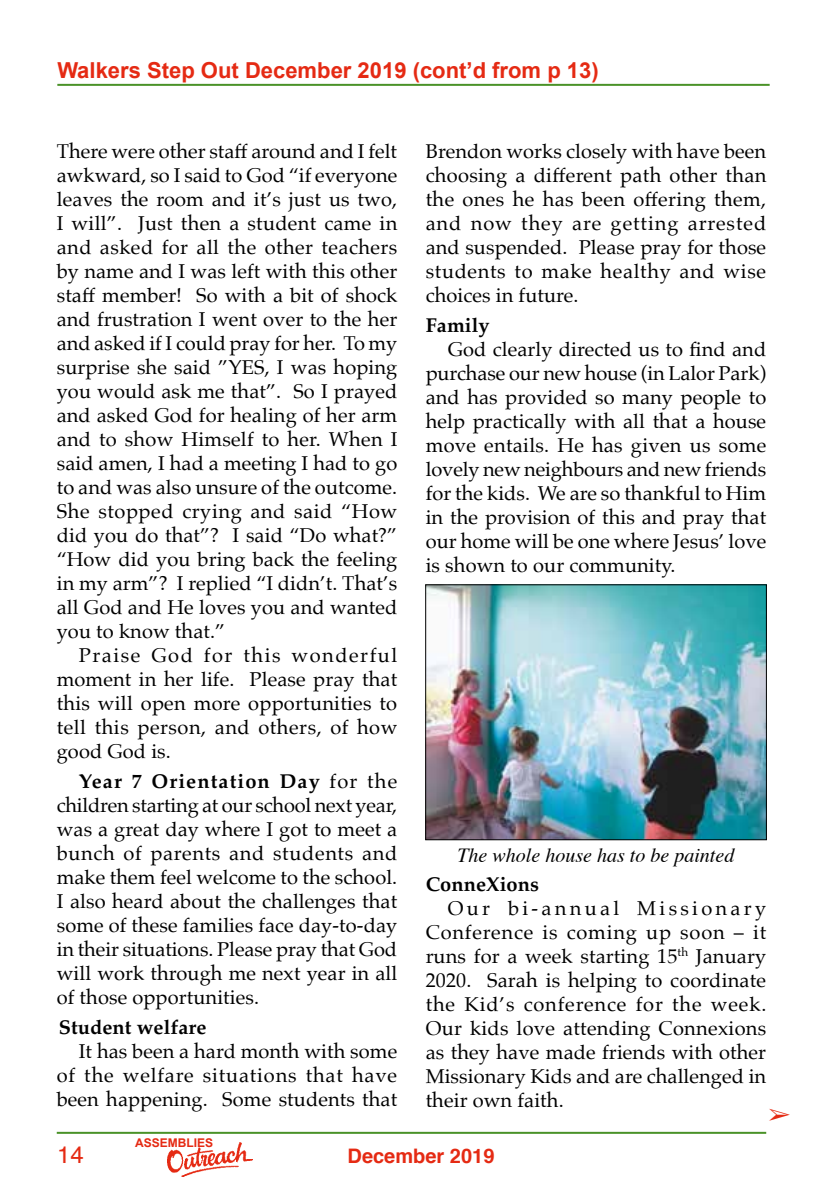
<style>
.page{position:relative;width:823px;height:1191px;background:#fff}
.page>*{position:absolute;margin:0;border:0;box-sizing:border-box;transform-origin:0 0}
.t1{font:24px "Helvetica";color:#e52a13}
.t2{font:700 22px "Arial";color:#e52a13}
.t3{font:20px/24px "Palatino";letter-spacing:.005em;color:#000;text-align:justify}
.t4{font:700 20px "Palatino";letter-spacing:.005em;color:#000}
.t5{font:italic 20px "Times";color:#000}
.t6{font:700 20px "Helvetica";color:#e52a13}
.t7{font:700 12px "Arial";color:#e52a13}
.s1{font-weight:700}
</style>
<div class="page">
<hr style="left:57px;top:1131px;width:708px;height:2px;background:#4a9228">
<img style="left:167px;top:1142px;width:85px;height:34px">
<hr style="left:57px;top:84px;width:712px;height:2px;background:#4a9228">
<img style="left:427px;top:586px;width:337px;height:252px">
<div style="left:425px;top:584px;width:341px;height:256px;border:1px solid #000"></div>
<p class="t2" style="left:57px;top:56px;width:542px">Walkers Step Out December 2019 (cont’d from p 13)</p>
<p class="t3" style="left:57px;top:139px;width:342px">There were other staff around and I felt awkward, so I said to God “if everyone leaves the room and it’s just us two, I will”. Just then a student came in and asked for all the other teachers by name and I was left with this other staff member! So with a bit of shock and frustration I went over to the her and asked if I could pray for her. To my surprise she said ”YES, I was hoping you would ask me that”. So I prayed and asked God for healing of her arm and to show Himself to her. When I said amen, I had a meeting I had to go to and was also unsure of the outcome.<br>She stopped crying and said “How did you do that”? I said “Do what?” “How did you bring back the feeling in my arm”? I replied “I didn’t. That’s all God and He loves you and wanted you to know that.”</p>
<p class="t3" style="left:57px;top:643px;width:342px;text-indent:22px">Praise God for this wonderful moment in her life. Please pray that this will open more opportunities to tell this person, and others, of how good God is.</p>
<p class="t3" style="left:57px;top:769px;width:342px;text-indent:22px"><span class="s1">Year 7 Orientation Day</span> for the children starting at our school next year, was a great day where I got to meet a bunch of parents and students and make them feel welcome to the school.<br>I also heard about the challenges that some of these families face day-to-day in their situations. Please pray that God will work through me next year in all of those opportunities.</p>
<p class="t4" style="left:59px;top:1010px;width:149px">Student welfare</p>
<p class="t3" style="left:57px;top:1039px;width:342px;text-indent:22px">It has been a hard month with some of the welfare situations that have been happening. Some students that</p>
<p class="t3" style="left:425px;top:139px;width:342px">Brendon works closely with have been choosing a different path other than the ones he has been offering them, and now they are getting arrested and suspended. Please pray for those students to make healthy and wise choices in future.</p>
<p class="t4" style="left:425px;top:308px;width:65px">Family</p>
<p class="t3" style="left:425px;top:337px;width:342px;text-indent:22px">God clearly directed us to find and purchase our new house (in Lalor Park) and has provided so many people to help practically with all that a house move entails. He has given us some lovely new neighbours and new friends for the kids. We are so thankful to Him in the provision of this and pray that our home will be one where Jesus’ love is shown to our community.</p>
<p class="t5" style="left:457px;top:837px;width:278px">The whole house has to be painted</p>
<p class="t4" style="left:425px;top:866px;width:115px">ConneXions</p>
<p class="t3" style="left:425px;top:895px;width:342px;text-indent:22px">Our bi-annual Missionary Conference is coming up soon – it runs for a week starting 15<sup>th</sup> January 2020. Sarah is helping to coordinate the Kid’s conference for the week.<br>Our kids love attending Connexions as they have made friends with other Missionary Kids and are challenged in their own faith.</p>
<p class="t7" style="left:135px;top:1135px;width:80px">ASSEMBLIES</p>
<p class="t1" style="left:57px;top:1135px;width:28px">14</p>
<p class="t6" style="left:347px;top:1139px;width:148px">December 2019</p>
</div>
